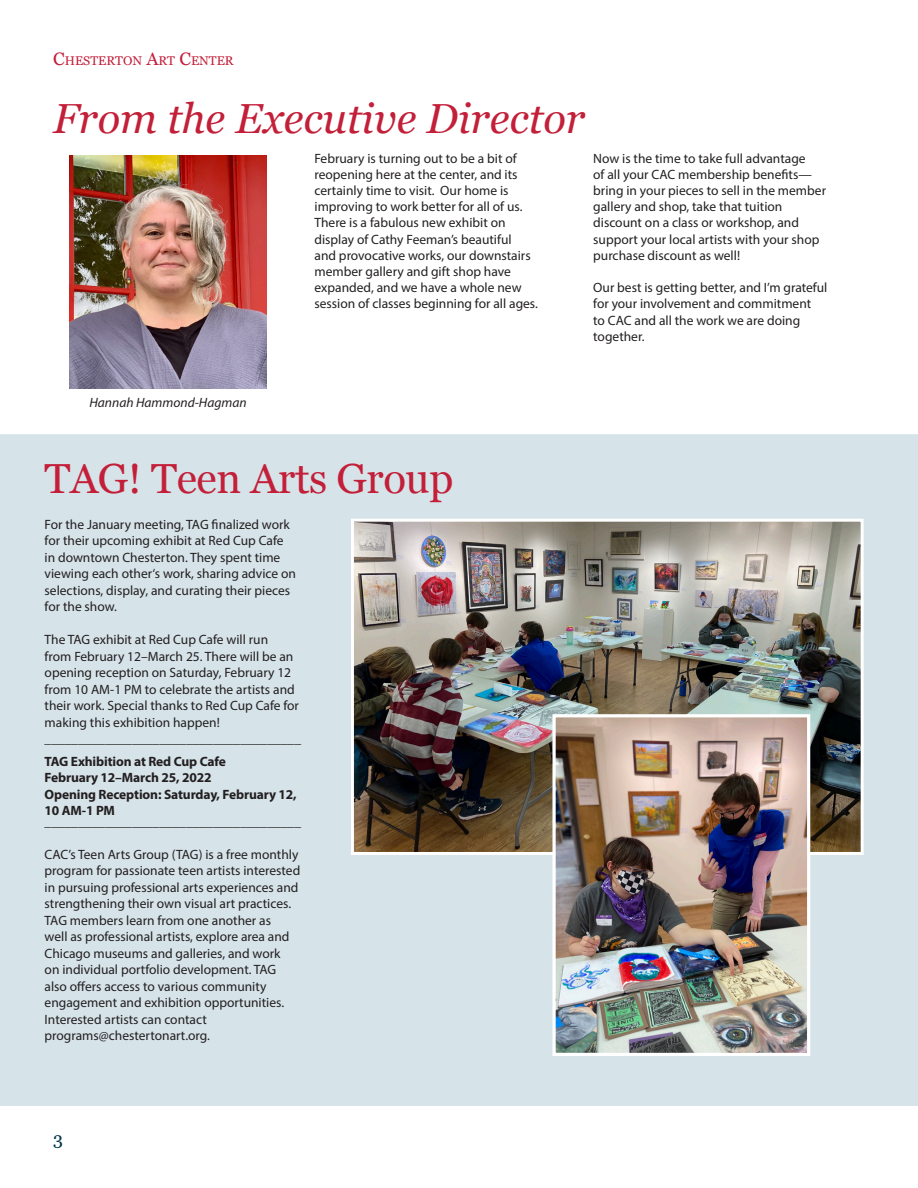
<style>
.page{position:relative;width:918px;height:1188px;background:#fff}
.page>*{position:absolute;margin:0;border:0;box-sizing:border-box;transform-origin:0 0}
.t1{font:italic 42px "Georgia";color:#c31f39}
.t2{font:42px "Georgia";letter-spacing:-.01em;color:#c31f39}
.t3{font:18px "Georgia";color:#00344b}
.t4{font:13.5px/16.5px "Myriad Pro";color:#231f20}
.t5{font:700 13.5px/16.5px "Myriad Pro";letter-spacing:-.01em;color:#231f20}
.t6{font:italic 13.5px "Myriad Pro";color:#231f20}
.t7{font:12.6px "Georgia";color:#c31f39}
.s1{font-size:18px}
</style>
<div class="page">
<img style="left:70px;top:156px;width:197px;height:232px">
<div style="left:0;top:434px;width:918px;height:672px;background:#d6e3e9"></div>
<img style="left:355px;top:523px;width:505px;height:328px">
<div style="left:351px;top:519px;width:513px;height:336px;border:3px solid #fff"></div>
<img style="left:556px;top:718px;width:250px;height:334px">
<div style="left:552px;top:714px;width:258px;height:342px;border:3px solid #fff"></div>
<p class="t7" style="left:53px;top:51px;width:182px"><span class="s1">C</span>HESTERTON <span class="s1">A</span>RT <span class="s1">C</span>ENTER</p>
<h1 class="t1" style="left:53px;top:87px;width:534px">From the Executive Director</h1>
<p class="t6" style="left:89px;top:394px;width:159px">Hannah Hammond-Hagman</p>
<p class="t4" style="left:315px;top:150px;width:225px">February is turning out to be a bit of reopening here at the center, and its certainly time to visit. Our home is improving to work better for all of us.<br>There is a fabulous new exhibit on display of Cathy Feeman’s beautiful<br>and provocative works, our downstairs member gallery and gift shop have expanded, and we have a whole new session of classes beginning for all ages.</p>
<h1 class="t2" style="left:45px;top:447px;width:410px">TAG! Teen Arts Group</h1>
<p class="t4" style="left:45px;top:516px;width:253px">For the January meeting, TAG finalized work for their upcoming exhibit at Red Cup Cafe in downtown Chesterton. They spent time viewing each other‘s work, sharing advice on selections, display, and curating their pieces for the show.</p>
<p class="t4" style="left:45px;top:631px;width:258px">The TAG exhibit at Red Cup Cafe will run<br>from February 12–March 25. There will be an opening reception on Saturday, February 12 from 10 AM-1 PM to celebrate the artists and their work. Special thanks to Red Cup Cafe for making this exhibition happen! ______________________________________</p>
<p class="t5" style="left:45px;top:753px;width:254px">TAG Exhibition at Red Cup Cafe<br>February 12–March 25, 2022<br>Opening Reception: Saturday, February 12,<br>10 AM-1 PM</p>
<p class="t4" style="left:45px;top:813px;width:258px">______________________________________</p>
<p class="t4" style="left:45px;top:846px;width:257px">CAC’s Teen Arts Group (TAG) is a free monthly program for passionate teen artists interested in pursuing professional arts experiences and strengthening their own visual art practices.<br>TAG members learn from one another as<br>well as professional artists, explore area and Chicago museums and galleries, and work<br>on individual portfolio development. TAG also offers access to various community engagement and exhibition opportunities.<br>Interested artists can contact programs@chestertonart.org.</p>
<h2 class="t3" style="left:53px;top:1126px;width:11px">3</h2>
<p class="t4" style="left:593px;top:150px;width:234px">Now is the time to take full advantage<br>of all your CAC membership benefits— bring in your pieces to sell in the member gallery and shop, take that tuition discount on a class or workshop, and support your local artists with your shop purchase discount as well!</p>
<p class="t4" style="left:593px;top:279px;width:236px">Our best is getting better, and I’m grateful for your involvement and commitment<br>to CAC and all the work we are doing together.</p>
</div>
